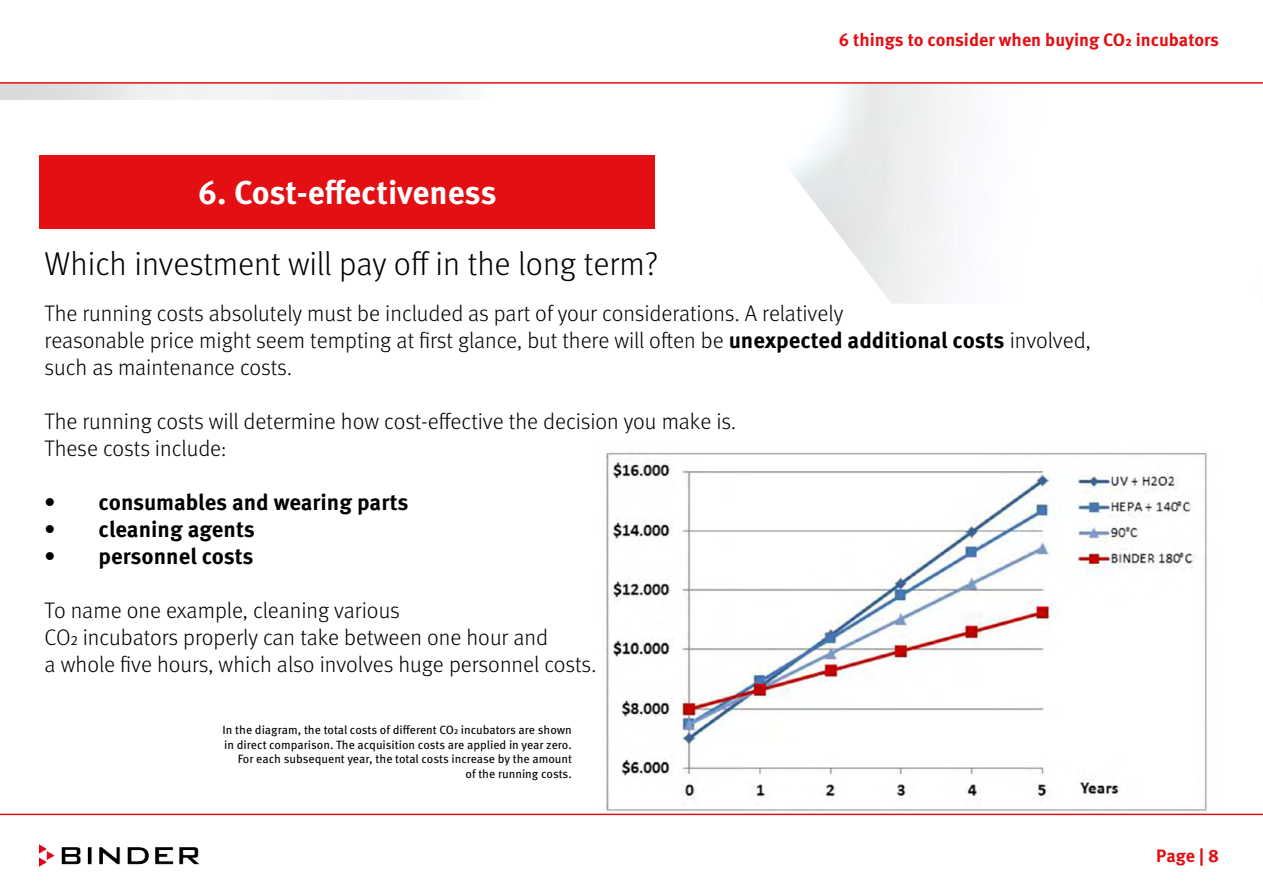
<style>
.page{position:relative;width:1263px;height:893px;background:#fff}
.page>*{position:absolute;margin:0;border:0;box-sizing:border-box;transform-origin:0 0}
.t1{font:300 33px "Meta Pro";color:#000}
.t2{font:700 33px "Meta Pro";letter-spacing:-.005em;color:#fff}
.t3{font:300 22.5px/27px "Meta Pro";color:#000}
.t4{font:700 22.5px "Meta Pro";color:#000}
.t5{font:700 18px "Meta Pro";color:#e30f13}
.t6{font:12px/14.4px "Meta Pro";color:#000;text-align:right}
.s1{font-weight:700}
</style>
<div class="page">
<img style="left:0;top:84px;width:960px;height:220px">
<img style="left:600px;top:452px;width:617px;height:362px">
<svg style="left:0;top:814px;width:1263px;height:53px"></svg>
<img style="left:39px;top:844px;width:160px;height:22px">
<svg style="left:0;top:82px;width:1263px;height:2px;background:#e7484b"></svg>
<div style="left:39px;top:155px;width:616px;height:73px;background:#e30f13"></div>
<p class="t2" style="left:198px;top:167px;width:300px">6. Cost-effectiveness</p>
<p class="t5" style="left:839px;top:25px;width:382px">6 things to consider when buying CO2 incubators</p>
<p class="t1" style="left:45px;top:240px;width:615px">Which investment will pay off in the long term?</p>
<p class="t3" style="left:45px;top:299px;width:1048px">The running costs absolutely must be included as part of your considerations. A relatively<br>reasonable price might seem tempting at first glance, but there will often be <span class="s1">unexpected additional costs</span> involved, such as maintenance costs.</p>
<p class="t3" style="left:45px;top:407px;width:693px">The running costs will determine how cost-effective the decision you make is.<br>These costs include:</p>
<p class="t4" style="left:45px;top:485px;width:365px">• consumables and wearing parts</p>
<p class="t4" style="left:45px;top:512px;width:212px">• cleaning agents</p>
<p class="t4" style="left:45px;top:539px;width:211px">• personnel costs</p>
<p class="t3" style="left:45px;top:596px;width:357px">To name one example, cleaning various</p>
<p class="t3" style="left:45px;top:623px;width:553px">CO2 incubators properly can take between one hour and<br>a whole five hours, which also involves huge personnel costs.</p>
<p class="t6" style="left:223px;top:722px;width:351px">In the diagram, the total costs of different CO2 incubators are shown in direct comparison. The acquisition costs are applied in year zero.<br>For each subsequent year, the total costs increase by the amount<br>of the running costs.</p>
<p class="t5" style="left:1156px;top:842px;width:64px">Page | 8</p>
</div>
